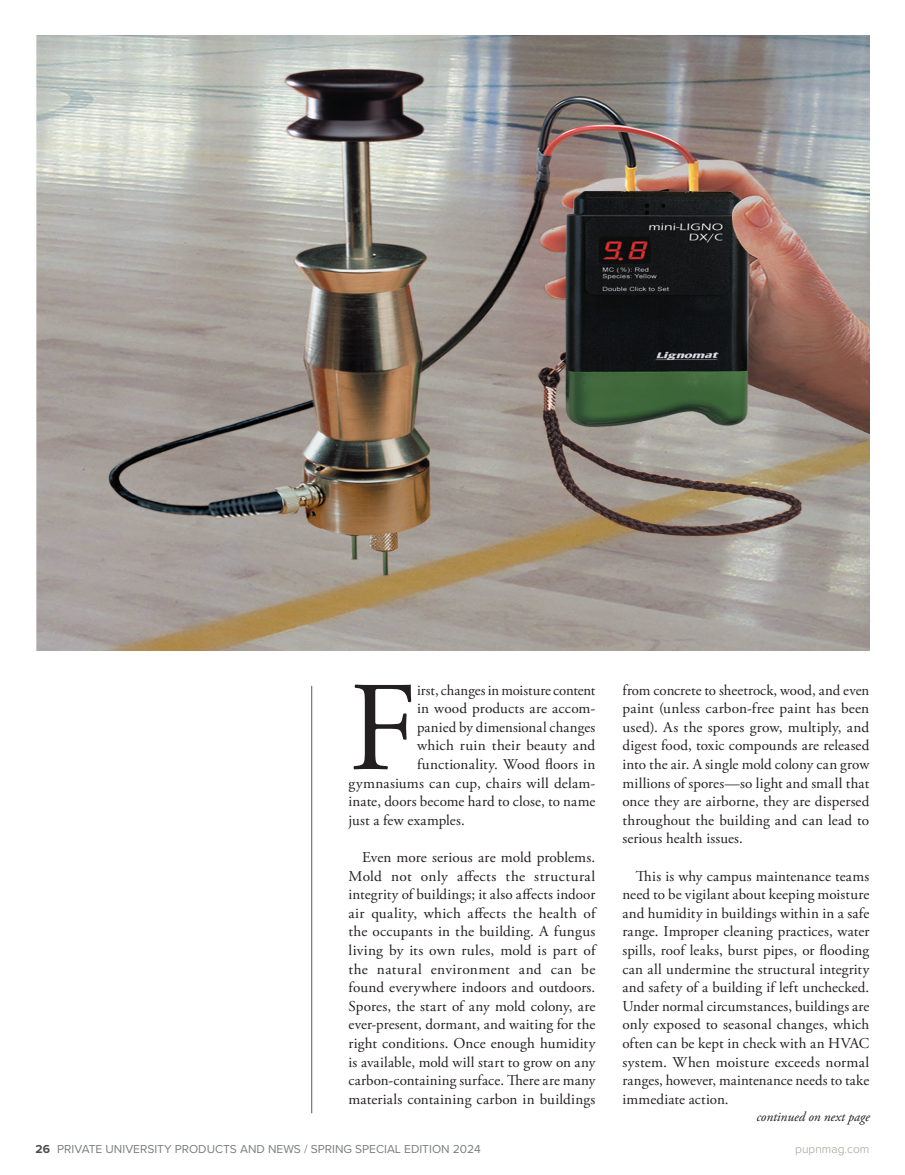
<style>
.page{position:relative;width:905px;height:1175px;background:#fff}
.page>*{position:absolute;margin:0;border:0;box-sizing:border-box;transform-origin:0 0}
.t1{font:127.2px "Adobe Garamond Pro";color:#231f20}
.t2{font:15px/18.6px "Adobe Garamond Pro";letter-spacing:.01em;color:#231f20;text-align:justify}
.t3{font:italic 13.5px "Adobe Garamond Pro";color:#231f20}
.t4{font:12px "Proxima Nova";color:#7c7f7e}
.t5{font:300 12px "Proxima Nova";color:#9f9f97}
.s1{font-weight:700;color:#4b4c4d}
</style>
<div class="page">
<img style="left:36px;top:36px;width:833px;height:614px">
<hr style="left:311px;top:686px;width:1px;height:427px;background:#555b5a">
<h1 class="t1" style="left:348px;top:652px;width:70px">F</h1>
<p class="t2" style="left:417px;top:681px;width:180px">irst, changes in moisture content</p>
<p class="t2" style="left:417px;top:699px;width:180px">in wood products are accom-</p>
<p class="t2" style="left:417px;top:718px;width:180px">panied by dimensional changes</p>
<p class="t2" style="left:417px;top:737px;width:180px">which ruin their beauty and</p>
<p class="t2" style="left:417px;top:755px;width:180px">functionality. Wood floors in</p>
<p class="t2" style="left:348px;top:774px;width:248px">gymnasiums can cup, chairs will delam-</p>
<p class="t2" style="left:348px;top:792px;width:248px">inate, doors become hard to close, to name</p>
<p class="t2" style="left:348px;top:811px;width:118px">just a few examples.</p>
<p class="t2" style="left:348px;top:848px;width:248px;text-indent:14px">Even more serious are mold problems.<br>Mold not only affects the structural integrity of buildings; it also affects indoor air quality, which affects the health of the occupants in the building. A fungus living by its own rules, mold is part of the natural environment and can be found everywhere indoors and outdoors.<br>Spores, the start of any mold colony, are ever-present, dormant, and waiting for the right conditions. Once enough humidity is available, mold will start to grow on any carbon-containing surface. There are many materials containing carbon in buildings</p>
<p class="t2" style="left:622px;top:681px;width:248px">from concrete to sheetrock, wood, and even paint (unless carbon-free paint has been used). As the spores grow, multiply, and digest food, toxic compounds are released into the air. A single mold colony can grow millions of spores—so light and small that once they are airborne, they are dispersed throughout the building and can lead to serious health issues.</p>
<p class="t2" style="left:622px;top:867px;width:248px;text-indent:14px">This is why campus maintenance teams need to be vigilant about keeping moisture and humidity in buildings within in a safe range. Improper cleaning practices, water spills, roof leaks, burst pipes, or flooding can all undermine the structural integrity and safety of a building if left unchecked.<br>Under normal circumstances, buildings are only exposed to seasonal changes, which often can be kept in check with an HVAC system. When moisture exceeds normal ranges, however, maintenance needs to take immediate action.</p>
<p class="t3" style="left:756px;top:1108px;width:115px">continued on next page</p>
<p class="t4" style="left:36px;top:1139px;width:447px"><span class="s1">26</span> PRIVATE UNIVERSITY PRODUCTS AND NEWS / SPRING SPECIAL EDITION 2024</p>
<p class="t5" style="left:795px;top:1139px;width:75px">pupnmag.com</p>
</div>
